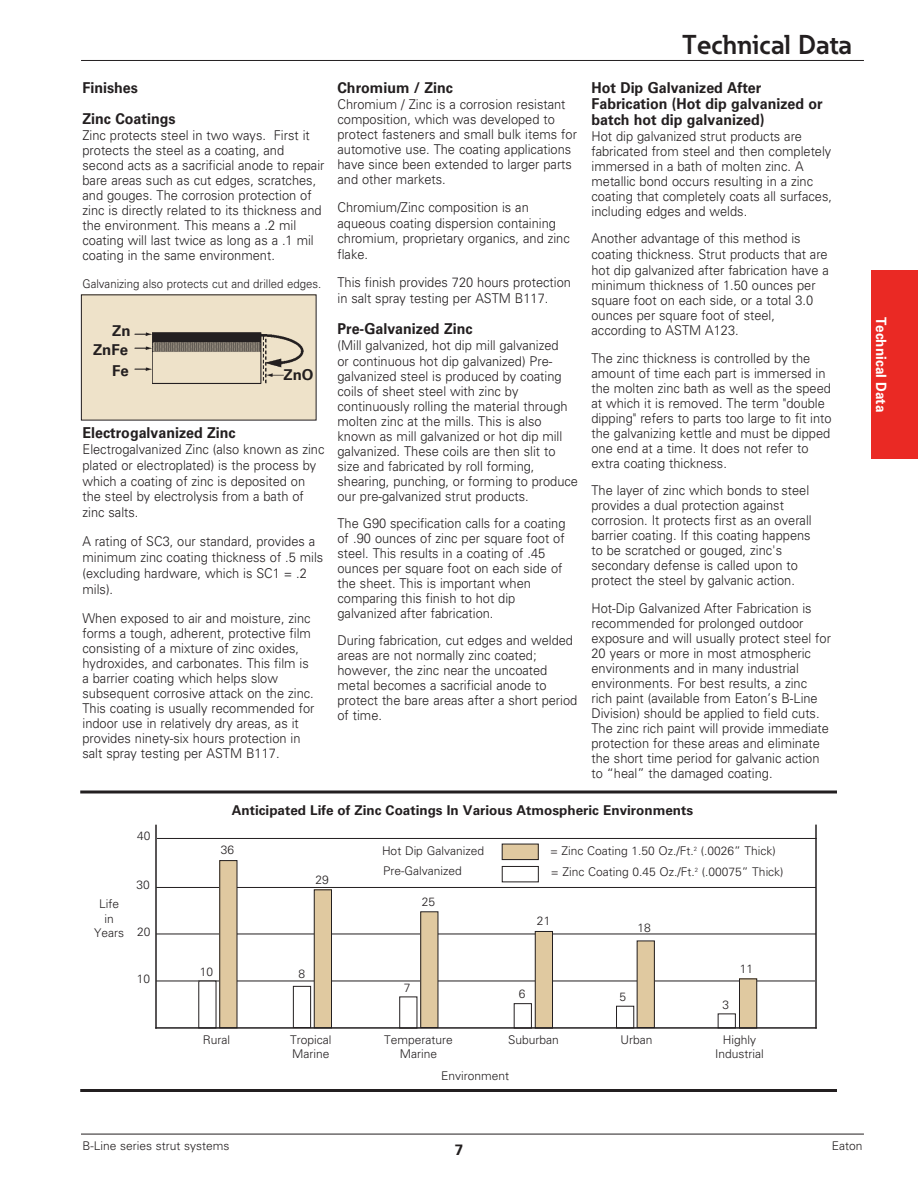
<style>
.page{position:relative;width:918px;height:1188px;background:#fff}
.page>*{position:absolute;margin:0;border:0;box-sizing:border-box;transform-origin:0 0}
.t1{font:700 27px "Eaton";color:#231f20}
.t2{font:700 15px/15.8px "Univers LT Std";color:#231f20;scale:.95 1}
.t3{font:700 15px "Univers LT Std";color:#231f20}
.t4{font:700 14.25px "Univers LT Std";color:#fff;scale:.95 1}
.t5{font:300 13.5px/15px "Univers LT Std";color:#231f20;scale:.95 1}
.t6{font:700 13.5px "Univers LT Std";color:#231f20}
.t7{font:300 12px/14.4px "Univers LT Std";color:#231f20}
.t8{font:300 12px "Univers LT Std";color:#231f20;scale:.95 1}
</style>
<div class="page">
<hr style="left:155px;top:825px;width:2px;height:204px;background:#231f20">
<hr style="left:815px;top:825px;width:2px;height:204px;background:#231f20">
<hr style="left:156px;top:981px;width:659px;height:1px;background:#231f20">
<hr style="left:156px;top:934px;width:660px;height:1px;background:#231f20">
<hr style="left:156px;top:887px;width:660px;height:1px;background:#231f20">
<hr style="left:157px;top:838px;width:660px;height:1px;background:#231f20">
<div style="left:502px;top:844px;width:36px;height:16px;background:#e0c9a0"></div>
<div style="left:502px;top:844px;width:37px;height:16px;border:1px solid #231f20"></div>
<div style="left:502px;top:866px;width:37px;height:16px;border:1px solid #231f20"></div>
<div style="left:220px;top:861px;width:17px;height:167px;background:#e0c9a0"></div>
<div style="left:219px;top:860px;width:18px;height:168px;border:1px solid #231f20"></div>
<div style="left:314px;top:890px;width:18px;height:138px;background:#e0c9a0"></div>
<div style="left:314px;top:889px;width:18px;height:139px;border:1px solid #231f20"></div>
<div style="left:421px;top:912px;width:17px;height:116px;background:#e0c9a0"></div>
<div style="left:420px;top:911px;width:18px;height:117px;border:1px solid #231f20"></div>
<div style="left:535px;top:931px;width:18px;height:97px;background:#e0c9a0"></div>
<div style="left:535px;top:931px;width:18px;height:97px;border:1px solid #231f20"></div>
<div style="left:637px;top:941px;width:17px;height:87px;background:#e0c9a0"></div>
<div style="left:637px;top:941px;width:18px;height:87px;border:1px solid #231f20"></div>
<div style="left:740px;top:979px;width:17px;height:49px;background:#e0c9a0"></div>
<div style="left:739px;top:979px;width:18px;height:49px;border:1px solid #231f20"></div>
<div style="left:293px;top:986px;width:18px;height:42px;border:1px solid #231f20"></div>
<div style="left:399px;top:997px;width:18px;height:31px;border:1px solid #231f20"></div>
<div style="left:514px;top:1003px;width:18px;height:25px;border:1px solid #231f20"></div>
<div style="left:616px;top:1006px;width:18px;height:22px;border:1px solid #231f20"></div>
<hr style="left:155px;top:1027px;width:662px;height:2px;background:#231f20">
<div style="left:81px;top:295px;width:235px;height:125px;background:#eee2c9"></div>
<img style="left:134px;top:332px;width:170px;height:52px">
<div style="left:871px;top:270px;width:47px;height:189px;background:#ea2924"></div>
<hr style="left:81px;top:60px;width:783px;height:1px;background:#231f20">
<svg style="left:80px;top:790px;width:757px;height:4px;background:#595657"></svg>
<hr style="left:80px;top:1089px;width:757px;height:3px;background:#231f20">
<hr style="left:81px;top:1134px;width:783px;height:1px;background:#231f20">
<h1 class="t1" style="left:682px;top:35px;width:171px">Technical Data</h1>
<p class="t2" style="left:592px;top:82px;width:245px">Hot Dip Galvanized After<br>Fabrication (Hot dip galvanized or batch hot dip galvanized)</p>
<p class="t5" style="left:592px;top:130px;width:255px">Hot dip galvanized strut products are fabricated from steel and then completely immersed in a bath of molten zinc. A metallic bond occurs resulting in a zinc coating that completely coats all surfaces, including edges and welds.</p>
<p class="t5" style="left:592px;top:232px;width:251px">Another advantage of this method is coating thickness. Strut products that are hot dip galvanized after fabrication have a minimum thickness of 1.50 ounces per square foot on each side, or a total 3.0 ounces per square foot of steel, according to ASTM A123.</p>
<p class="t5" style="left:592px;top:352px;width:254px">The zinc thickness is controlled by the amount of time each part is immersed in the molten zinc bath as well as the speed at which it is removed. The term "double dipping" refers to parts too large to fit into the galvanizing kettle and must be dipped one end at a time. It does not refer to extra coating thickness.</p>
<p class="t5" style="left:592px;top:484px;width:233px">The layer of zinc which bonds to steel provides a dual protection against corrosion. It protects first as an overall barrier coating. If this coating happens to be scratched or gouged, zinc's secondary defense is called upon to protect the steel by galvanic action.</p>
<p class="t5" style="left:592px;top:602px;width:254px">Hot-Dip Galvanized After Fabrication is recommended for prolonged outdoor exposure and will usually protect steel for 20 years or more in most atmospheric environments and in many industrial environments. For best results, a zinc rich paint (available from Eaton’s B-Line Division) should be applied to field cuts.<br>The zinc rich paint will provide immediate protection for these areas and eliminate the short time period for galvanic action to “heal” the damaged coating.</p>
<p class="t6" style="left:232px;top:805px;width:463px">Anticipated Life of Zinc Coatings In Various Atmospheric Environments</p>
<p class="t7" style="left:382px;top:841px;width:104px;line-height:20.5px">Hot Dip Galvanized<br>Pre-Galvanized</p>
<p class="t7" style="left:550px;top:842px;width:235px;line-height:20.7px">= Zinc Coating 1.50 Oz./Ft.<sup>2</sup> (.0026” Thick) = Zinc Coating 0.45 Oz./Ft.<sup>2</sup> (.00075” Thick)</p>
<p class="t2" style="left:337px;top:82px;width:123px">Chromium / Zinc</p>
<p class="t5" style="left:337px;top:98px;width:254px">Chromium / Zinc is a corrosion resistant composition, which was developed to protect fasteners and small bulk items for automotive use. The coating applications have since been extended to larger parts and other markets.</p>
<p class="t5" style="left:337px;top:200px;width:246px;line-height:15.8px">Chromium/Zinc composition is an aqueous coating dispersion containing chromium, proprietary organics, and zinc flake.</p>
<p class="t5" style="left:337px;top:275px;width:247px;line-height:15.8px">This finish provides 720 hours protection in salt spray testing per ASTM B117.</p>
<p class="t2" style="left:337px;top:322px;width:144px">Pre-Galvanized Zinc</p>
<p class="t5" style="left:337px;top:339px;width:255px">(Mill galvanized, hot dip mill galvanized<br>or continuous hot dip galvanized) Pre&shy;galvanized steel is produced by coating coils of sheet steel with zinc by continuously rolling the material through molten zinc at the mills. This is also known as mill galvanized or hot dip mill galvanized. These coils are then slit to size and fabricated by roll forming, shearing, punching, or forming to produce our pre-galvanized strut products.</p>
<p class="t5" style="left:337px;top:517px;width:242px">The G90 specification calls for a coating of .90 ounces of zinc per square foot of steel. This results in a coating of .45 ounces per square foot on each side of the sheet. This is important when comparing this finish to hot dip galvanized after fabrication.</p>
<p class="t5" style="left:337px;top:634px;width:254px">During fabrication, cut edges and welded areas are not normally zinc coated; however, the zinc near the uncoated metal becomes a sacrificial anode to protect the bare areas after a short period of time.</p>
<p class="t2" style="left:83px;top:74px;width:99px;line-height:30.8px">Finishes<br>Zinc Coatings</p>
<p class="t5" style="left:83px;top:129px;width:256px">Zinc protects steel in two ways. First it protects the steel as a coating, and second acts as a sacrificial anode to repair bare areas such as cut edges, scratches, and gouges. The corrosion protection of zinc is directly related to its thickness and the environment. This means a .2 mil coating will last twice as long as a .1 mil coating in the same environment.</p>
<p class="t8" style="left:83px;top:279px;width:253px">Galvanizing also protects cut and drilled edges.</p>
<p class="t3" style="left:112px;top:325px;width:20px">Zn</p>
<p class="t3" style="left:112px;top:365px;width:18px">Fe</p>
<p class="t3" style="left:93px;top:344px;width:37px">ZnFe</p>
<p class="t3" style="left:284px;top:369px;width:31px">ZnO</p>
<p class="t2" style="left:83px;top:427px;width:163px">Electrogalvanized Zinc</p>
<p class="t5" style="left:83px;top:443px;width:256px;line-height:15.8px">Electrogalvanized Zinc (also known as zinc plated or electroplated) is the process by which a coating of zinc is deposited on the steel by electrolysis from a bath of zinc salts.</p>
<p class="t5" style="left:83px;top:535px;width:255px;line-height:15.8px">A rating of SC3, our standard, provides a minimum zinc coating thickness of .5 mils (excluding hardware, which is SC1 = .2 mils).</p>
<p class="t5" style="left:83px;top:612px;width:246px">When exposed to air and moisture, zinc forms a tough, adherent, protective film consisting of a mixture of zinc oxides, hydroxides, and carbonates. This film is a barrier coating which helps slow subsequent corrosive attack on the zinc.<br>This coating is usually recommended for indoor use in relatively dry areas, as it provides ninety-six hours protection in salt spray testing per ASTM B117.</p>
<p class="t7" style="left:137px;top:830px;width:15px">40</p>
<p class="t7" style="left:221px;top:844px;width:15px">36</p>
<p class="t7" style="left:316px;top:873px;width:15px">29</p>
<p class="t7" style="left:136px;top:878px;width:15px">30</p>
<p class="t7" style="left:94px;top:898px;width:31px;text-align:center">Life in<br>Years</p>
<p class="t7" style="left:137px;top:926px;width:15px">20</p>
<p class="t7" style="left:137px;top:972px;width:15px">10</p>
<p class="t7" style="left:200px;top:965px;width:15px">10</p>
<p class="t7" style="left:298px;top:968px;width:8px">8</p>
<p class="t7" style="left:422px;top:895px;width:15px">25</p>
<p class="t7" style="left:404px;top:982px;width:8px">7</p>
<p class="t7" style="left:537px;top:915px;width:15px">21</p>
<p class="t7" style="left:519px;top:988px;width:8px">6</p>
<p class="t7" style="left:637px;top:922px;width:15px">18</p>
<p class="t7" style="left:619px;top:991px;width:8px">5</p>
<p class="t7" style="left:722px;top:999px;width:8px">3</p>
<p class="t7" style="left:740px;top:963px;width:15px">11</p>
<p class="t7" style="left:508px;top:1034px;width:52px">Suburban</p>
<p class="t7" style="left:441px;top:1070px;width:70px">Environment</p>
<p class="t7" style="left:620px;top:1033px;width:34px">Urban</p>
<p class="t7" style="left:203px;top:1034px;width:29px">Rural</p>
<p class="t7" style="left:290px;top:1034px;width:43px">Tropical<br>Marine</p>
<p class="t7" style="left:384px;top:1034px;width:70px;text-align:center">Temperature<br>Marine</p>
<p class="t7" style="left:715px;top:1034px;width:50px;text-align:center">Highly<br>Industrial</p>
<p class="t4" style="left:886px;top:317px;width:102px;rotate:90deg">Technical Data</p>
<p class="t7" style="left:83px;top:1139px;width:149px">B-Line series strut systems</p>
<p class="t7" style="left:832px;top:1139px;width:32px">Eaton</p>
<p class="t3" style="left:455px;top:1145px;width:10px">7</p>
</div>
